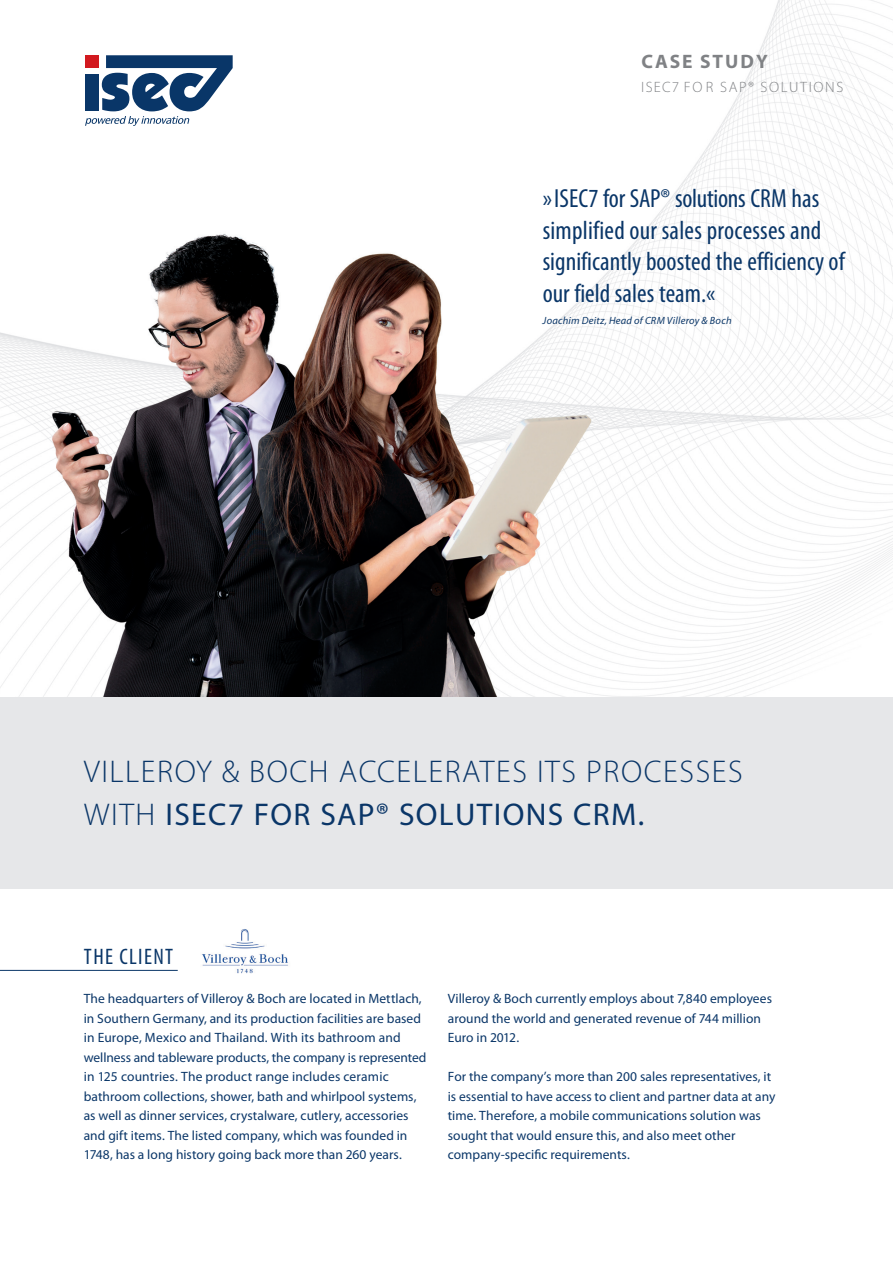
<style>
.page{position:relative;width:893px;height:1263px;background:#fff}
.page>*{position:absolute;margin:0;border:0;box-sizing:border-box;transform-origin:0 0}
.t1{font:300 31.5px/43.5px "Myriad Pro";letter-spacing:.05em;color:#0a3668}
.t2{font:condensed 26.25px/31.5px "Myriad Pro";color:#0a3668}
.t3{font:condensed 22.5px "Myriad Pro";letter-spacing:.06em;color:#0a3668}
.t4{font:700 19.5px "Myriad Pro";letter-spacing:.1em;color:#808285}
.t5{font:300 15px "Myriad Pro";letter-spacing:.11em;color:#808285}
.t6{font:13.5px/19.5px "Myriad Pro";letter-spacing:.005em;color:#0a3668}
.t7{font:italic 10.5px "Myriad Pro";letter-spacing:.02em;color:#0a3668}
.s1{font-weight:400}
</style>
<div class="page">
<img style="left:0;top:0;width:893px;height:697px">
<svg style="left:85px;top:55px;width:148px;height:71px"></svg>
<hr style="left:0;top:970px;width:178px;height:1px;background:#0a3668">
<div style="left:0;top:697px;width:893px;height:192px;background:#e6e7e9"></div>
<img style="left:202px;top:929px;width:86px;height:45px">
<h3 class="t4" style="left:641px;top:49px;width:128px">CASE STUDY</h3>
<p class="t5" style="left:641px;top:78px;width:204px">ISEC7 FO R SAP® SOLUTIONS</p>
<h2 class="t2" style="left:543px;top:182px;width:304px">»ISEC7 for SAP® solutions CRM has simplified our sales processes and significantly boosted the efficiency of our field sales team.«</h2>
<p class="t7" style="left:543px;top:314px;width:190px">Joachim Deitz, Head of CRM Villeroy &amp; Boch</p>
<h1 class="t1" style="left:84px;top:750px;width:660px">VILLEROY &amp; BOCH ACCELERATES ITS PROCESSES<br>WITH <span class="s1">ISEC7 FOR SAP® SOLUTIONS CRM.</span></h1>
<h3 class="t3" style="left:84px;top:943px;width:91px">THE CLIENT</h3>
<p class="t6" style="left:84px;top:989px;width:344px">The headquarters of Villeroy &amp; Boch are located in Mettlach, in Southern Germany, and its production facilities are based in Europe, Mexico and Thailand. With its bathroom and wellness and tableware products, the company is represented in 125 countries. The product range includes ceramic bathroom collections, shower, bath and whirlpool systems, as well as dinner services, crystalware, cutlery, accessories and gift items. The listed company, which was founded in 1748, has a long history going back more than 260 years.</p>
<p class="t6" style="left:448px;top:989px;width:326px">Villeroy &amp; Boch currently employs about 7,840 employees around the world and generated revenue of 744 million<br>Euro in 2012.</p>
<p class="t6" style="left:448px;top:1067px;width:329px">For the company’s more than 200 sales representatives, it is essential to have access to client and partner data at any time. Therefore, a mobile communications solution was sought that would ensure this, and also meet other company-specific requirements.</p>
</div>
